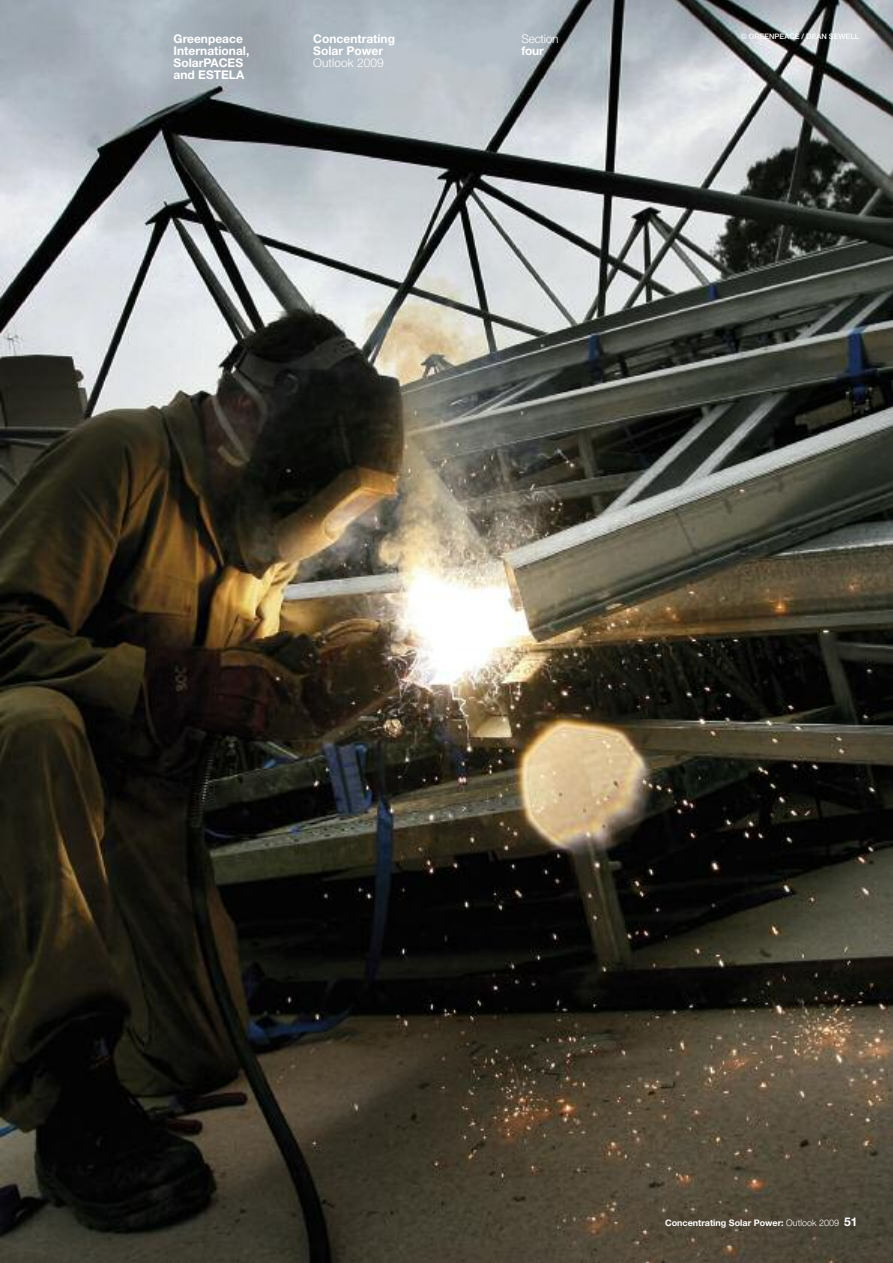
<style>
.page{position:relative;width:893px;height:1263px;background:#fff}
.page>*{position:absolute;margin:0;border:0;box-sizing:border-box;transform-origin:0 0}
.t1{font:700 12px/12px "Helvetica Neue LT Com";color:#fff}
.t2{font:300 12px "Helvetica Neue LT Com";color:#fff}
.t3{font:300 12px "Helvetica Neue LT Com";letter-spacing:-.03em;color:#fff}
.t4{font:700 9px "Helvetica Neue LT Com";color:#fff}
.t5{font:500 7.5px "Helvetica Neue LT Com";color:#fff}
.s1{font-weight:300}
.s2{font-size:12px}
</style>
<div class="page">
<img style="left:1px;top:0;width:892px;height:1263px">
<p class="t1" style="left:174px;top:32px;width:77px">Greenpeace<br>International,<br>SolarPACES and ESTELA</p>
<p class="t1" style="left:313px;top:32px;width:83px">Concentrating<br>Solar Power</p>
<p class="t2" style="left:313px;top:55px;width:72px">Outlook 2009</p>
<p class="t3" style="left:522px;top:31px;width:38px">Section</p>
<p class="t1" style="left:522px;top:44px;width:24px">four</p>
<p class="t5" style="left:741px;top:32px;width:120px">© GREENPEACE / DEAN SEWELL</p>
<p class="t4" style="left:665px;top:1217px;width:194px">Concentrating Solar Power: <span class="s1">Outlook 2009</span> <span class="s2">51</span></p>
</div>
